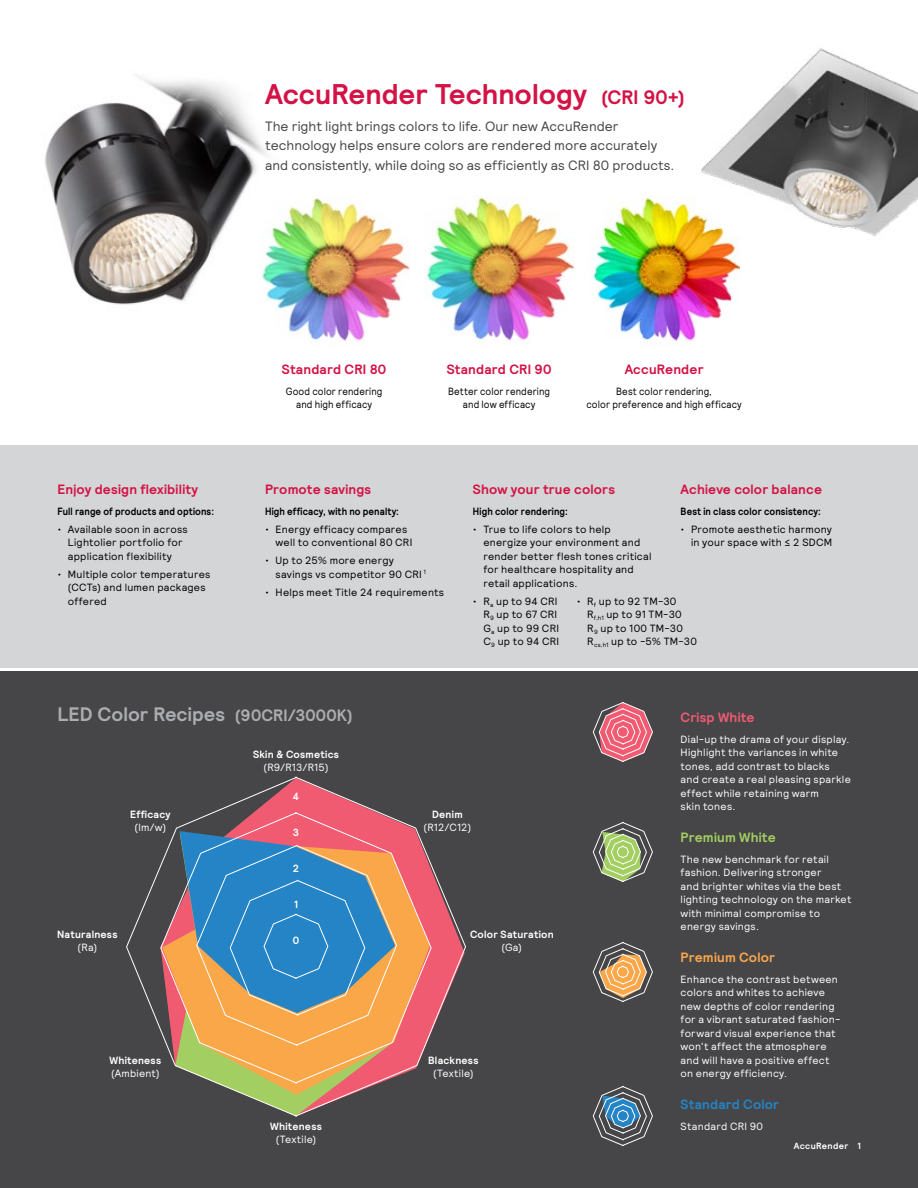
<style>
.page{position:relative;width:918px;height:1188px;background:#fff}
.page>*{position:absolute;margin:0;border:0;box-sizing:border-box;transform-origin:0 0}
.t1{font:700 28.5px "Signify Relative";color:#d31245}
.t2{font:700 19.5px "Signify Relative";color:#abadb0}
.t3{font:13.5px/19.5px "Signify Relative";letter-spacing:.005em;color:#464547}
.t4{font:700 13.5px "Signify Relative";letter-spacing:.015em;color:#d31245}
.t5{font:700 13.5px "Signify Relative";letter-spacing:.015em;color:#2484c6}
.t6{font:700 13.5px "Signify Relative";letter-spacing:.015em;color:#a3cf62}
.t7{font:700 13.5px "Signify Relative";letter-spacing:.015em;color:#faa74a}
.t8{font:700 13.5px "Signify Relative";letter-spacing:.015em;color:#f05b72}
.t9{font:10.5px/13.5px "Signify Relative";letter-spacing:.025em;color:#fff}
.t10{font:10.5px/13.5px "Signify Relative";letter-spacing:.02em;color:#000}
.t11{font:10.5px/13.5px "Signify Relative";letter-spacing:.02em;color:#000;text-align:center;scale:.9 1}
.t12{font:700 10.5px "Signify Relative";letter-spacing:.015em;color:#000;scale:.9 1}
.t13{font:700 10.5px "Signify Relative";letter-spacing:.025em;color:#fff}
.t14{font:700 9px "Signify Relative";letter-spacing:.035em;color:#fff}
.s1{font-size:19.5px}
.s2{font-size:16.5px}
</style>
<div class="page">
<img style="left:45px;top:77px;width:222px;height:228px">
<div style="left:0;top:671px;width:918px;height:517px;background:#464547"></div>
<div style="left:0;top:446px;width:918px;height:222px;background:#d3d5d6"></div>
<img style="left:701px;top:48px;width:217px;height:188px">
<img style="left:259px;top:195px;width:150px;height:146px">
<img style="left:426px;top:196px;width:148px;height:145px">
<img style="left:592px;top:195px;width:147px;height:147px">
<svg style="left:126px;top:776px;width:340px;height:341px"></svg>
<svg style="left:592px;top:702px;width:61px;height:60px"></svg>
<svg style="left:592px;top:822px;width:61px;height:60px"></svg>
<svg style="left:592px;top:942px;width:61px;height:60px"></svg>
<svg style="left:592px;top:1086px;width:61px;height:60px"></svg>
<h1 class="t1" style="left:265px;top:75px;width:421px">AccuRender Technology <span class="s1">(CRI 90+)</span></h1>
<p class="t3" style="left:265px;top:116px;width:411px">The right light brings colors to life. Our new AccuRender technology helps ensure colors are rendered more accurately and consistently, while doing so as efficiently as CRI 80 products.</p>
<p class="t4" style="left:57px;top:480px;width:142px">Enjoy design flexibility</p>
<p class="t12" style="left:57px;top:504px;width:176px">Full range of products and options:</p>
<p class="t10" style="left:57px;top:522px;width:132px;text-align:center">• Available soon in across<br>Lightolier portfolio for application flexibility</p>
<p class="t10" style="left:68px;top:567px;width:144px;text-indent:-10px">• Multiple color temperatures (CCTs) and lumen packages offered</p>
<p class="t4" style="left:282px;top:360px;width:106px">Standard CRI 80</p>
<p class="t11" style="left:286px;top:384px;width:109px">Good color rendering and high efficacy</p>
<p class="t4" style="left:447px;top:360px;width:106px">Standard CRI 90</p>
<p class="t11" style="left:448px;top:384px;width:115px">Better color rendering and low efficacy</p>
<p class="t4" style="left:625px;top:360px;width:80px">AccuRender</p>
<p class="t11" style="left:586px;top:384px;width:174px">Best color rendering,<br>color preference and high efficacy</p>
<p class="t4" style="left:265px;top:480px;width:108px">Promote savings</p>
<p class="t12" style="left:265px;top:504px;width:150px">High efficacy, with no penalty:</p>
<p class="t10" style="left:276px;top:522px;width:138px;text-indent:-10px">• Energy efficacy compares well to conventional 80 CRI</p>
<p class="t10" style="left:276px;top:553px;width:152px;text-indent:-10px">• Up to 25% more energy savings vs competitor 90 CRI <sup>1</sup></p>
<p class="t10" style="left:265px;top:585px;width:181px">• Helps meet Title 24 requirements</p>
<p class="t4" style="left:473px;top:480px;width:144px">Show your true colors</p>
<p class="t12" style="left:473px;top:504px;width:107px">High color rendering:</p>
<p class="t10" style="left:483px;top:522px;width:170px;text-indent:-10px">• True to life colors to help energize your environment and render better flesh tones critical for healthcare hospitality and retail applications.</p>
<p class="t10" style="left:483px;top:594px;width:77px;text-indent:-10px">• R<sub>a</sub> up to 94 CRI<br>R<sub>9</sub> up to 67 CRI<br>G<sub>a</sub> up to 99 CRI<br>C<sub>9</sub> up to 94 CRI</p>
<p class="t4" style="left:681px;top:480px;width:143px">Achieve color balance</p>
<p class="t12" style="left:681px;top:504px;width:157px">Best in class color consistency:</p>
<p class="t10" style="left:681px;top:522px;width:153px;text-align:right">• Promote aesthetic harmony in your space with ≤ 2 SDCM</p>
<p class="t10" style="left:587px;top:594px;width:111px;text-indent:-10px">• R<sub>f</sub> up to 92 TM-30<br>R<sub>f,h1</sub> up to 91 TM-30<br>R<sub>9</sub> up to 100 TM-30<br>R<sub>cs,h1</sub> up to -5% TM-30</p>
<h2 class="t2" style="left:57px;top:701px;width:297px">LED Color Recipes <span class="s2">(90CRI/3000K)</span></h2>
<p class="t8" style="left:681px;top:708px;width:75px">Crisp White</p>
<p class="t9" style="left:681px;top:732px;width:172px">Dial-up the drama of your display.<br>Highlight the variances in white tones, add contrast to blacks<br>and create a real pleasing sparkle effect while retaining warm<br>skin tones.</p>
<p class="t6" style="left:681px;top:828px;width:97px">Premium White</p>
<p class="t9" style="left:681px;top:852px;width:172px">The new benchmark for retail fashion. Delivering stronger<br>and brighter whites via the best lighting technology on the market with minimal compromise to energy savings.</p>
<p class="t7" style="left:681px;top:948px;width:96px">Premium Color</p>
<p class="t9" style="left:681px;top:972px;width:161px">Enhance the contrast between colors and whites to achieve new depths of color rendering for a vibrant saturated fashion&shy;forward visual experience that won't affect the atmosphere and will have a positive effect on energy efficiency.</p>
<p class="t5" style="left:681px;top:1095px;width:100px">Standard Color</p>
<p class="t9" style="left:681px;top:1119px;width:84px">Standard CRI 90</p>
<p class="t13" style="left:253px;top:747px;width:88px">Skin &amp; Cosmetics</p>
<p class="t9" style="left:264px;top:760px;width:67px">(R9/R13/R15)</p>
<p class="t13" style="left:293px;top:789px;width:8px">4</p>
<p class="t13" style="left:293px;top:825px;width:8px">3</p>
<p class="t13" style="left:293px;top:861px;width:8px">2</p>
<p class="t13" style="left:294px;top:897px;width:6px">1</p>
<p class="t13" style="left:293px;top:933px;width:8px">0</p>
<p class="t13" style="left:130px;top:807px;width:42px">Efficacy</p>
<p class="t9" style="left:135px;top:820px;width:33px">(lm/w)</p>
<p class="t13" style="left:432px;top:807px;width:32px">Denim</p>
<p class="t9" style="left:424px;top:820px;width:49px">(R12/C12)</p>
<p class="t13" style="left:470px;top:927px;width:85px">Color Saturation</p>
<p class="t9" style="left:502px;top:940px;width:22px">(Ga)</p>
<p class="t13" style="left:57px;top:927px;width:62px">Naturalness</p>
<p class="t9" style="left:78px;top:940px;width:21px">(Ra)</p>
<p class="t13" style="left:109px;top:1053px;width:53px">Whiteness</p>
<p class="t9" style="left:111px;top:1066px;width:50px">(Ambient)</p>
<p class="t13" style="left:428px;top:1053px;width:52px">Blackness</p>
<p class="t9" style="left:433px;top:1066px;width:42px">(Textile)</p>
<p class="t13" style="left:270px;top:1119px;width:53px">Whiteness</p>
<p class="t9" style="left:276px;top:1132px;width:42px">(Textile)</p>
<p class="t14" style="left:794px;top:1140px;width:69px">AccuRender 1</p>
</div>
